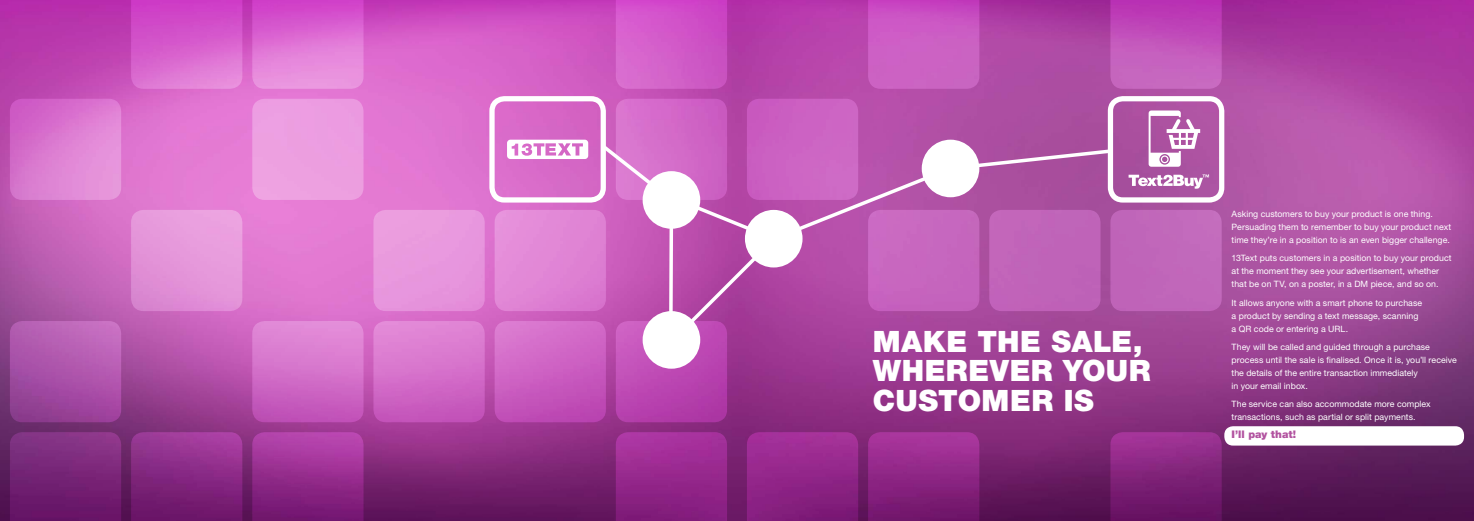
<style>
.page{position:relative;width:1474px;height:521px;background:#fff}
.page>*{position:absolute;margin:0;border:0;box-sizing:border-box;transform-origin:0 0}
.t1{font:900 29.49px/29.5px "Helvetica Neue";letter-spacing:.02em;color:#fff}
.t2{font:900 10.5px "Helvetica Neue";color:#b253a0}
.t3{font:8.75px/13.1px "Helvetica Neue";letter-spacing:.005em;color:#fff}
</style>
<div class="page">
<img style="left:0;top:0;width:1473px;height:521px">
<div style="left:1224px;top:426px;width:239px;height:19px;background:#fff;border-radius:9px"></div>
<svg style="left:131px;top:0;width:111px;height:89px;background:#d75ecd"></svg>
<svg style="left:252px;top:0;width:111px;height:89px;background:#de70d5"></svg>
<svg style="left:616px;top:0;width:111px;height:89px;background:#d157c8"></svg>
<svg style="left:868px;top:0;width:111px;height:89px;background:#ca5ac2"></svg>
<svg style="left:1110px;top:0;width:111px;height:89px;background:#c151ba"></svg>
<svg style="left:10px;top:99px;width:111px;height:101px;background:#dc7cd1"></svg>
<div style="left:252px;top:99px;width:111px;height:101px;background:#ed9ee1;border-radius:12px"></div>
<div style="left:131px;top:210px;width:111px;height:101px;background:linear-gradient(to right,#df8ed5,#e99ede);border-radius:12px"></div>
<div style="left:373px;top:210px;width:111px;height:101px;background:#e897de;border-radius:12px"></div>
<div style="left:494px;top:210px;width:112px;height:101px;background:linear-gradient(to right,#e58fda,#dc7bd0);border-radius:12px"></div>
<div style="left:10px;top:321px;width:111px;height:101px;background:linear-gradient(to bottom,#c36bbf,#943c95);border-radius:12px"></div>
<div style="left:252px;top:321px;width:111px;height:101px;background:linear-gradient(to bottom,#e691db,#c050b7);border-radius:12px"></div>
<div style="left:373px;top:321px;width:111px;height:101px;background:linear-gradient(to bottom,#e58cd9,#c453ba);border-radius:12px"></div>
<div style="left:494px;top:321px;width:112px;height:101px;background:linear-gradient(to bottom,#da77cf,#bc47b3);border-radius:12px"></div>
<div style="left:616px;top:321px;width:111px;height:101px;background:linear-gradient(to right,#c04db7,#b23ba9);border-radius:12px"></div>
<svg style="left:10px;top:432px;width:111px;height:89px;background:#762476"></svg>
<svg style="left:131px;top:432px;width:111px;height:89px;background:#852881"></svg>
<svg style="left:252px;top:432px;width:111px;height:89px;background:#942c8d"></svg>
<svg style="left:616px;top:432px;width:111px;height:89px;background:#95278c"></svg>
<svg style="left:747px;top:432px;width:111px;height:89px;background:#912588"></svg>
<svg style="left:868px;top:432px;width:111px;height:89px;background:#8d2583"></svg>
<svg style="left:1110px;top:432px;width:111px;height:89px;background:#81227a"></svg>
<div style="left:489px;top:96px;width:117px;height:107px;border:5px solid #fff;border-radius:12px"></div>
<svg style="left:507px;top:140px;width:81px;height:19px"></svg>
<div style="left:642px;top:311px;width:58px;height:58px;background:#fff;border-radius:50%"></div>
<svg style="left:598px;top:96px;width:626px;height:249px;background:#bf67b6"></svg>
<h1 class="t1" style="left:872px;top:326px;width:279px">MAKE THE SALE,<br>WHEREVER YOUR<br>CUSTOMER IS</h1>
<p class="t3" style="left:1231px;top:207px;width:221px">Asking customers to buy your product is one thing.<br>Persuading them to remember to buy your product next time they’re in a position to is an even bigger challenge.</p>
<p class="t3" style="left:1231px;top:251px;width:221px">13Text puts customers in a position to buy your product at the moment they see your advertisement, whether that be on TV, on a poster, in a DM piece, and so on.</p>
<p class="t3" style="left:1231px;top:296px;width:192px">It allows anyone with a smart phone to purchase a product by sending a text message, scanning a QR code or entering a URL.</p>
<p class="t3" style="left:1231px;top:340px;width:227px">They will be called and guided through a purchase process until the sale is finalised. Once it is, you’ll receive the details of the entire transaction immediately<br>in your email inbox.</p>
<p class="t3" style="left:1231px;top:397px;width:200px">The service can also accommodate more complex transactions, such as partial or split payments.</p>
<p class="t2" style="left:1231px;top:428px;width:66px">I’LL PAY THAT!</p>
</div>
